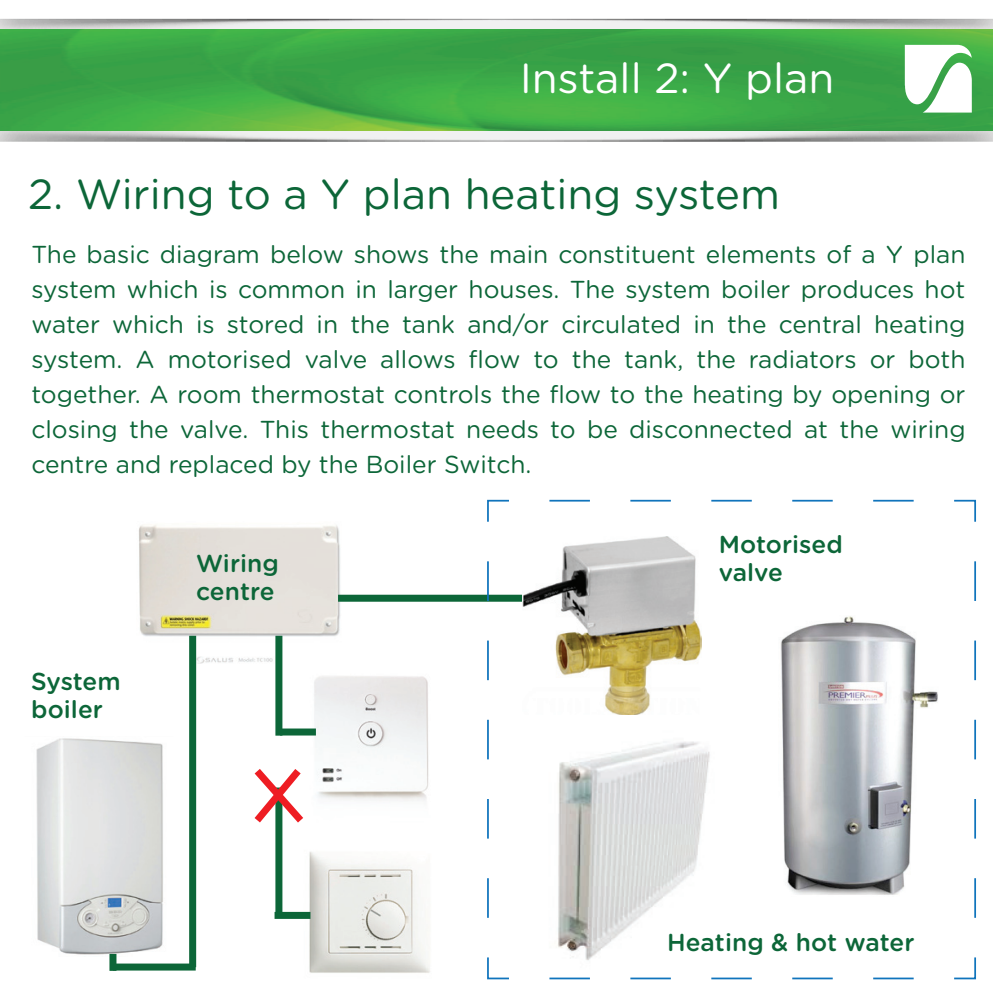
<style>
.page{position:relative;width:993px;height:993px;background:#fff}
.page>*{position:absolute;margin:0;border:0;box-sizing:border-box;transform-origin:0 0}
.t1{font:42px "Gotham Rounded";color:#0c6638}
.t2{font:42px "Gotham Rounded";color:#fff}
.t3{font:24.5px/35px "Gotham Rounded";color:#0c6638;text-align:justify}
.t4{font:500 24.5px/28px "Gotham Rounded";color:#0c6638}
</style>
<div class="page">
<img style="left:488px;top:714px;width:264px;height:266px">
<img style="left:0;top:131px;width:991px;height:11px">
<img style="left:0;top:18px;width:991px;height:11px">
<img style="left:0;top:29px;width:991px;height:102px">
<svg style="left:904px;top:45px;width:67px;height:67px"></svg>
<img style="left:274px;top:809px;width:215px;height:171px">
<img style="left:139px;top:525px;width:244px;height:142px">
<img style="left:36px;top:736px;width:161px;height:220px">
<div style="left:109px;top:953px;width:7px;height:17px;background:#0c6638"></div>
<div style="left:189px;top:635px;width:7px;height:331px;background:#0c6638"></div>
<img style="left:780px;top:616px;width:158px;height:279px">
<div style="left:275px;top:787px;width:7px;height:128px;background:#0c6638"></div>
<div style="left:113px;top:963px;width:83px;height:7px;background:#0c6638"></div>
<div style="left:275px;top:635px;width:7px;height:100px;background:#0c6638"></div>
<div style="left:338px;top:594px;width:210px;height:7px;background:#0c6638"></div>
<svg style="left:954px;top:957px;width:22px;height:22px"></svg>
<svg style="left:529px;top:977px;width:384px;height:1px"></svg>
<svg style="left:486px;top:955px;width:24px;height:24px"></svg>
<svg style="left:487px;top:561px;width:1px;height:356px"></svg>
<svg style="left:487px;top:499px;width:22px;height:23px"></svg>
<svg style="left:549px;top:499px;width:365px;height:2px"></svg>
<svg style="left:954px;top:499px;width:22px;height:23px"></svg>
<svg style="left:974px;top:561px;width:1px;height:357px"></svg>
<img style="left:522px;top:536px;width:178px;height:178px">
<img style="left:303px;top:676px;width:136px;height:151px">
<div style="left:280px;top:728px;width:36px;height:7px;background:#0c6638"></div>
<div style="left:274px;top:911px;width:36px;height:7px;background:#0c6638"></div>
<svg style="left:254px;top:761px;width:56px;height:68px"></svg>
<h1 class="t2" style="left:519px;top:49px;width:316px">Install 2: Y plan</h1>
<h1 class="t1" style="left:28px;top:165px;width:753px">2. Wiring to a Y plan heating system</h1>
<p class="t3" style="left:31px;top:235px;width:935px">The basic diagram below shows the main constituent elements of a Y plan system which is common in larger houses. The system boiler produces hot water which is stored in the tank and/or circulated in the central heating system. A motorised valve allows flow to the tank, the radiators or both together. A room thermostat controls the flow to the heating by opening or closing the valve. This thermostat needs to be disconnected at the wiring centre and replaced by the Boiler Switch.</p>
<p class="t4" style="left:31px;top:665px;width:91px">System boiler</p>
<p class="t4" style="left:196px;top:547px;width:84px">Wiring centre</p>
<p class="t4" style="left:718px;top:528px;width:126px">Motorised valve</p>
<p class="t4" style="left:666px;top:927px;width:249px">Heating &amp; hot water</p>
</div>
